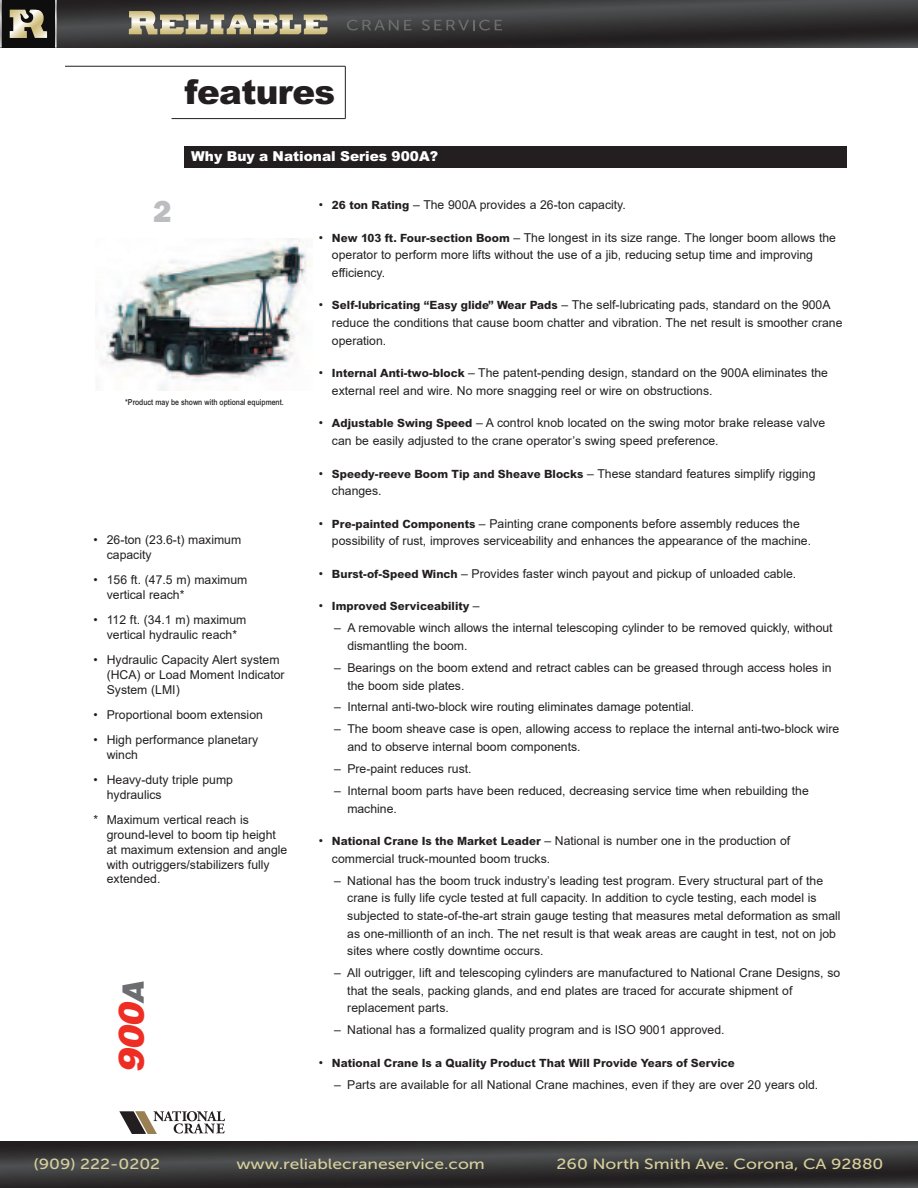
<style>
.page{position:relative;width:918px;height:1188px;background:#fff}
.page>*{position:absolute;margin:0;border:0;box-sizing:border-box;transform-origin:0 0}
.t1{font:900 36.6px "Arial";letter-spacing:-.02em;color:#231f20}
.t2{font:italic 900 35.4px "Helvetica";color:#ee2e22}
.t3{font:800 30.6px "Franklin Gothic";color:#bcbdc0}
.t4{font:14.7px "Museo Sans 500";color:#d6cf9c;scale:1.19 1}
.t5{font:900 14.7px "Arial";color:#fff}
.t6{font:12.15px/17.7px "Arial";color:#231f20}
.t7{font:12.15px "Arial Bld";color:#231f20}
.t8{font:8.85px "Arial Mdm";color:#231f20;scale:.86 1}
.s1{font-size:29.4px;color:#6c6d70}
.s2{font-family:"Arial Bld"}
.s3{font-family:"Arial"}
</style>
<div class="page">
<hr style="left:345px;top:66px;width:1px;height:53px;background:#231f20">
<hr style="left:66px;top:66px;width:279px;height:1px;background:#231f20">
<hr style="left:172px;top:118px;width:173px;height:1px;background:#231f20">
<img style="left:95px;top:238px;width:217px;height:153px">
<div style="left:185px;top:146px;width:662px;height:21px;background:#231f20"></div>
<svg style="left:119px;top:1111px;width:106px;height:23px"></svg>
<svg style="left:0;top:1142px;width:918px;height:46px;background:#363536"></svg>
<svg style="left:54px;top:0;width:864px;height:48px;background:#373637"></svg>
<div style="left:0;top:0;width:54px;height:48px;background:#0d0e0d"></div>
<hr style="left:0;top:0;width:2px;height:48px;background:#fff">
<hr style="left:55px;top:0;width:2px;height:48px;background:#fff">
<svg style="left:0;top:7px;width:918px;height:39px;background:#464441"></svg>
<h1 class="t1" style="left:185px;top:72px;width:152px">features</h1>
<p class="t5" style="left:191px;top:148px;width:248px">Why Buy a National Series 900A?</p>
<h3 class="t3" style="left:153px;top:193px;width:20px">2</h3>
<p class="t8" style="left:125px;top:397px;width:186px">*Product may be shown with optional equipment.</p>
<p class="t6" style="left:107px;top:532px;width:136px;line-height:14.7px;text-indent:-13px">• 26-ton (23.6-t) maximum capacity</p>
<p class="t6" style="left:107px;top:572px;width:142px;line-height:14.7px;text-indent:-13px">• 156 ft. (47.5 m) maximum vertical reach*</p>
<p class="t6" style="left:94px;top:612px;width:154px;line-height:14.7px;text-align:center">• 112 ft. (34.1 m) maximum vertical hydraulic reach*</p>
<p class="t6" style="left:107px;top:653px;width:179px;line-height:14.7px;text-indent:-13px">• Hydraulic Capacity Alert system (HCA) or Load Moment Indicator<br>System (LMI)</p>
<p class="t6" style="left:94px;top:706px;width:171px">• Proportional boom extension</p>
<p class="t6" style="left:107px;top:733px;width:153px;line-height:14.7px;text-indent:-13px">• High performance planetary winch</p>
<p class="t6" style="left:107px;top:773px;width:128px;line-height:14.7px;text-indent:-13px">• Heavy-duty triple pump hydraulics</p>
<p class="t6" style="left:107px;top:813px;width:182px;line-height:14.7px;text-indent:-13px">* Maximum vertical reach is ground-level to boom tip height at maximum extension and angle with outriggers/stabilizers fully extended.</p>
<h2 class="t2" style="left:108px;top:1073px;width:93px;rotate:-90deg">900<span class="s1">A</span></h2>
<p class="t6" style="left:319px;top:196px;width:309px">• <span class="s2">26 ton Rating</span> – The 900A provides a 26-ton capacity.</p>
<p class="t6" style="left:332px;top:228px;width:506px;text-indent:-13px">• <span class="s2">New 103 ft. Four-section Boom</span> – The longest in its size range. The longer boom allows the operator to perform more lifts without the use of a jib, reducing setup time and improving efficiency.</p>
<p class="t6" style="left:332px;top:296px;width:512px;text-indent:-13px">• <span class="s2">Self-lubricating “Easy glide” Wear Pads</span> – The self-lubricating pads, standard on the 900A reduce the conditions that cause boom chatter and vibration. The net result is smoother crane operation.</p>
<p class="t6" style="left:332px;top:364px;width:498px;text-indent:-13px">• <span class="s2">Internal Anti-two-block</span> – The patent-pending design, standard on the 900A eliminates the external reel and wire. No more snagging reel or wire on obstructions.</p>
<p class="t6" style="left:332px;top:414px;width:495px;text-indent:-13px">• <span class="s2">Adjustable Swing Speed</span> – A control knob located on the swing motor brake release valve can be easily adjusted to the crane operator’s swing speed preference.</p>
<p class="t6" style="left:332px;top:464px;width:485px;text-indent:-13px">• <span class="s2">Speedy-reeve Boom Tip and Sheave Blocks</span> – These standard features simplify rigging changes.</p>
<p class="t6" style="left:332px;top:515px;width:481px;text-indent:-13px">• <span class="s2">Pre-painted Components</span> – Painting crane components before assembly reduces the possibility of rust, improves serviceability and enhances the appearance of the machine.</p>
<p class="t6" style="left:319px;top:565px;width:479px">• <span class="s2">Burst-of-Speed Winch</span> – Provides faster winch payout and pickup of unloaded cable.</p>
<p class="t7" style="left:319px;top:600px;width:163px"><span class="s3">•</span> Improved Serviceability <span class="s3">–</span></p>
<p class="t6" style="left:347px;top:619px;width:487px;text-indent:-13px">– A removable winch allows the internal telescoping cylinder to be removed quickly, without dismantling the boom.</p>
<p class="t6" style="left:347px;top:659px;width:486px;text-indent:-13px">– Bearings on the boom extend and retract cables can be greased through access holes in the boom side plates.</p>
<p class="t6" style="left:334px;top:698px;width:362px">– Internal anti-two-block wire routing eliminates damage potential.</p>
<p class="t6" style="left:347px;top:720px;width:493px;text-indent:-13px">– The boom sheave case is open, allowing access to replace the internal anti-two-block wire and to observe internal boom components.</p>
<p class="t6" style="left:334px;top:760px;width:139px">– Pre-paint reduces rust.</p>
<p class="t6" style="left:347px;top:782px;width:463px;text-indent:-13px">– Internal boom parts have been reduced, decreasing service time when rebuilding the machine.</p>
<p class="t6" style="left:332px;top:832px;width:460px;text-indent:-13px">• <span class="s2">National Crane Is the Market Leader</span> – National is number one in the production of commercial truck-mounted boom trucks.</p>
<p class="t6" style="left:347px;top:871px;width:495px;text-indent:-13px">– National has the boom truck industry’s leading test program. Every structural part of the crane is fully life cycle tested at full capacity. In addition to cycle testing, each model is subjected to state-of-the-art strain gauge testing that measures metal deformation as small as one-millionth of an inch. The net result is that weak areas are caught in test, not on job sites where costly downtime occurs.</p>
<p class="t6" style="left:347px;top:964px;width:495px;text-indent:-13px">– All outrigger, lift and telescoping cylinders are manufactured to National Crane Designs, so that the seals, packing glands, and end plates are traced for accurate shipment of replacement parts.</p>
<p class="t6" style="left:334px;top:1021px;width:392px">– National has a formalized quality program and is ISO 9001 approved.</p>
<p class="t7" style="left:319px;top:1056px;width:418px"><span class="s3">•</span> National Crane Is a Quality Product That Will Provide Years of Service</p>
<p class="t6" style="left:334px;top:1076px;width:486px">– Parts are available for all National Crane machines, even if they are over 20 years old.</p>
<p class="t4" style="left:33px;top:1156px;width:108px">(909) 222-0202</p>
<p class="t4" style="left:236px;top:1156px;width:210px">www.reliablecraneservice.com</p>
<p class="t4" style="left:557px;top:1156px;width:276px">260 North Smith Ave. Corona, CA 92880</p>
</div>
